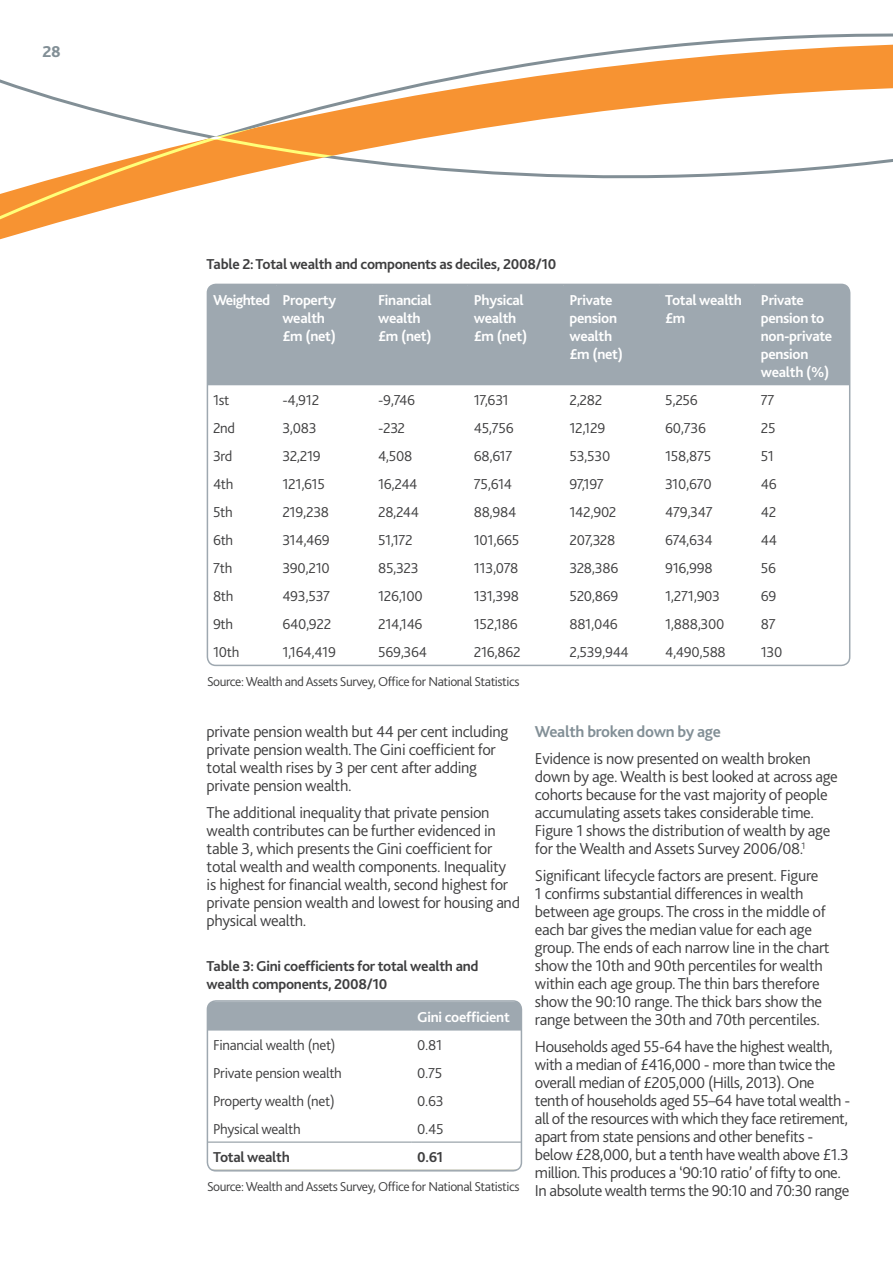
<style>
.page{position:relative;width:893px;height:1263px;background:#fff}
.page>*{position:absolute;margin:0;border:0;box-sizing:border-box;transform-origin:0 0}
.Body_copy{font:300 16.5px/18px "Bliss 2";letter-spacing:-.02em;color:#3e3e3f}
.Heading_3{font:700 16.5px "Bliss 2";letter-spacing:-.02em;color:#828f96}
.t1{font:800 16.5px "Bliss 2";color:#828f96}
._01_Table_body{font:300 15px "Bliss 2";letter-spacing:-.02em;color:#3e3e3f}
.Table_header{font:700 15px/18px "Bliss 2";letter-spacing:-.02em;color:#fff}
.Table_title{font:700 15px/18px "Bliss 2";letter-spacing:-.02em;color:#3e3e3f}
._01_Table_body-2{font:700 15px "Bliss 2";letter-spacing:-.02em;color:#3e3e3f}
.Table_header-2{font:700 15px "Bliss 2";letter-spacing:-.04em;color:#fff}
.Body_copy-2{font:300 13.5px "Bliss 2";letter-spacing:-.03em;color:#3e3e3f}
</style>
<div class="page">
<svg style="left:0;top:33px;width:893px;height:207px"></svg>
<div style="left:208px;top:286px;width:642px;height:99px;background:#9ea8b0"></div>
<hr style="left:207px;top:665px;width:69px;height:1px;background:#9ea28b">
<hr style="left:755px;top:665px;width:95px;height:1px;background:#9ea28b">
<hr style="left:207px;top:285px;width:69px;height:1px;background:#9ea8b0">
<hr style="left:207px;top:286px;width:1px;height:99px;background:#9ea8b0">
<hr style="left:755px;top:285px;width:95px;height:1px;background:#9ea8b0">
<div style="left:207px;top:284px;width:643px;height:382px;border:2px solid #9ea8b0;border-radius:9px"></div>
<hr style="left:207px;top:1170px;width:204px;height:1px;background:#9ea28b">
<hr style="left:411px;top:1170px;width:110px;height:1px;background:#9ea28b">
<svg style="left:207px;top:1003px;width:315px;height:167px"></svg>
<hr style="left:207px;top:1142px;width:204px;height:1px;background:#828f96">
<hr style="left:411px;top:1142px;width:110px;height:1px;background:#828f96">
<div style="left:207px;top:1000px;width:315px;height:171px;border:2px solid #9ea8b0;border-radius:9px"></div>
<p class="t1" style="left:43px;top:42px;width:20px">28</p>
<p class="Table_title" style="left:207px;top:254px;width:351px">Table 2: Total wealth and components as deciles, 2008/10</p>
<p class="Table_header-2" style="left:213px;top:291px;width:59px">Weighted</p>
<p class="Table_header" style="left:282px;top:291px;width:55px">Property wealth £m (net)</p>
<p class="Table_header" style="left:378px;top:291px;width:55px">Financial wealth £m (net)</p>
<p class="Table_header" style="left:474px;top:291px;width:55px">Physical wealth £m (net)</p>
<p class="Table_header" style="left:569px;top:291px;width:55px">Private pension wealth £m (net)</p>
<p class="Table_header" style="left:665px;top:291px;width:78px">Total wealth £m</p>
<p class="Table_header" style="left:761px;top:291px;width:73px">Private pension to non-private pension wealth (%)</p>
<p class="_01_Table_body" style="left:213px;top:391px;width:18px">1st</p>
<p class="_01_Table_body" style="left:282px;top:391px;width:38px">-4,912</p>
<p class="_01_Table_body" style="left:378px;top:391px;width:39px">-9,746</p>
<p class="_01_Table_body" style="left:474px;top:391px;width:36px">17,631</p>
<p class="_01_Table_body" style="left:569px;top:391px;width:34px">2,282</p>
<p class="_01_Table_body" style="left:665px;top:391px;width:34px">5,256</p>
<p class="_01_Table_body" style="left:761px;top:391px;width:15px">77</p>
<p class="_01_Table_body" style="left:213px;top:419px;width:24px">2nd</p>
<p class="_01_Table_body" style="left:282px;top:419px;width:36px">3,083</p>
<p class="_01_Table_body" style="left:378px;top:419px;width:29px">-232</p>
<p class="_01_Table_body" style="left:474px;top:419px;width:42px">45,756</p>
<p class="_01_Table_body" style="left:569px;top:419px;width:37px">12,129</p>
<p class="_01_Table_body" style="left:665px;top:419px;width:42px">60,736</p>
<p class="_01_Table_body" style="left:761px;top:419px;width:16px">25</p>
<p class="_01_Table_body" style="left:213px;top:447px;width:21px">3rd</p>
<p class="_01_Table_body" style="left:282px;top:447px;width:40px">32,219</p>
<p class="_01_Table_body" style="left:378px;top:447px;width:36px">4,508</p>
<p class="_01_Table_body" style="left:474px;top:447px;width:40px">68,617</p>
<p class="_01_Table_body" style="left:569px;top:447px;width:42px">53,530</p>
<p class="_01_Table_body" style="left:665px;top:447px;width:48px">158,875</p>
<p class="_01_Table_body" style="left:761px;top:447px;width:15px">51</p>
<p class="_01_Table_body" style="left:213px;top:475px;width:22px">4th</p>
<p class="_01_Table_body" style="left:282px;top:475px;width:44px">121,615</p>
<p class="_01_Table_body" style="left:378px;top:475px;width:41px">16,244</p>
<p class="_01_Table_body" style="left:474px;top:475px;width:40px">75,614</p>
<p class="_01_Table_body" style="left:569px;top:475px;width:36px">97,197</p>
<p class="_01_Table_body" style="left:665px;top:475px;width:48px">310,670</p>
<p class="_01_Table_body" style="left:761px;top:475px;width:17px">46</p>
<p class="_01_Table_body" style="left:213px;top:503px;width:21px">5th</p>
<p class="_01_Table_body" style="left:282px;top:503px;width:48px">219,238</p>
<p class="_01_Table_body" style="left:378px;top:503px;width:43px">28,244</p>
<p class="_01_Table_body" style="left:474px;top:503px;width:44px">88,984</p>
<p class="_01_Table_body" style="left:569px;top:503px;width:49px">142,902</p>
<p class="_01_Table_body" style="left:665px;top:503px;width:49px">479,347</p>
<p class="_01_Table_body" style="left:761px;top:503px;width:17px">42</p>
<p class="_01_Table_body" style="left:213px;top:531px;width:22px">6th</p>
<p class="_01_Table_body" style="left:282px;top:531px;width:49px">314,469</p>
<p class="_01_Table_body" style="left:378px;top:531px;width:36px">51,172</p>
<p class="_01_Table_body" style="left:474px;top:531px;width:47px">101,665</p>
<p class="_01_Table_body" style="left:569px;top:531px;width:48px">207,328</p>
<p class="_01_Table_body" style="left:665px;top:531px;width:49px">674,634</p>
<p class="_01_Table_body" style="left:761px;top:531px;width:18px">44</p>
<p class="_01_Table_body" style="left:213px;top:559px;width:21px">7th</p>
<p class="_01_Table_body" style="left:282px;top:559px;width:49px">390,210</p>
<p class="_01_Table_body" style="left:378px;top:559px;width:42px">85,323</p>
<p class="_01_Table_body" style="left:474px;top:559px;width:46px">113,078</p>
<p class="_01_Table_body" style="left:569px;top:559px;width:50px">328,386</p>
<p class="_01_Table_body" style="left:665px;top:559px;width:49px">916,998</p>
<p class="_01_Table_body" style="left:761px;top:559px;width:17px">56</p>
<p class="_01_Table_body" style="left:213px;top:587px;width:22px">8th</p>
<p class="_01_Table_body" style="left:282px;top:587px;width:49px">493,537</p>
<p class="_01_Table_body" style="left:378px;top:587px;width:46px">126,100</p>
<p class="_01_Table_body" style="left:474px;top:587px;width:47px">131,398</p>
<p class="_01_Table_body" style="left:569px;top:587px;width:51px">520,869</p>
<p class="_01_Table_body" style="left:665px;top:587px;width:57px">1,271,903</p>
<p class="_01_Table_body" style="left:761px;top:587px;width:17px">69</p>
<p class="_01_Table_body" style="left:213px;top:615px;width:22px">9th</p>
<p class="_01_Table_body" style="left:282px;top:615px;width:50px">640,922</p>
<p class="_01_Table_body" style="left:378px;top:615px;width:46px">214,146</p>
<p class="_01_Table_body" style="left:474px;top:615px;width:45px">152,186</p>
<p class="_01_Table_body" style="left:569px;top:615px;width:50px">881,046</p>
<p class="_01_Table_body" style="left:665px;top:615px;width:61px">1,888,300</p>
<p class="_01_Table_body" style="left:761px;top:615px;width:16px">87</p>
<p class="_01_Table_body" style="left:213px;top:643px;width:28px">10th</p>
<p class="_01_Table_body" style="left:282px;top:643px;width:55px">1,164,419</p>
<p class="_01_Table_body" style="left:378px;top:643px;width:51px">569,364</p>
<p class="_01_Table_body" style="left:474px;top:643px;width:48px">216,862</p>
<p class="_01_Table_body" style="left:569px;top:643px;width:61px">2,539,944</p>
<p class="_01_Table_body" style="left:665px;top:643px;width:62px">4,490,588</p>
<p class="_01_Table_body" style="left:761px;top:643px;width:23px">130</p>
<p class="Body_copy-2" style="left:207px;top:673px;width:314px">Source: Wealth and Assets Survey, Office for National Statistics</p>
<p class="Body_copy" style="left:207px;top:722px;width:303px">private pension wealth but 44 per cent including private pension wealth. The Gini coefficient for total wealth rises by 3 per cent after adding private pension wealth.</p>
<p class="Body_copy" style="left:207px;top:803px;width:315px">The additional inequality that private pension wealth contributes can be further evidenced in table 3, which presents the Gini coefficient for total wealth and wealth components. Inequality is highest for financial wealth, second highest for private pension wealth and lowest for housing and physical wealth.</p>
<p class="Table_title" style="left:207px;top:957px;width:273px">Table 3: Gini coefficients for total wealth and wealth components, 2008/10</p>
<p class="Table_header" style="left:417px;top:1007px;width:94px">Gini coefficient</p>
<p class="_01_Table_body" style="left:213px;top:1035px;width:124px">Financial wealth (net)</p>
<p class="_01_Table_body" style="left:417px;top:1035px;width:26px">0.81</p>
<p class="_01_Table_body" style="left:213px;top:1063px;width:130px">Private pension wealth</p>
<p class="_01_Table_body" style="left:417px;top:1063px;width:27px">0.75</p>
<p class="_01_Table_body" style="left:213px;top:1091px;width:123px">Property wealth (net)</p>
<p class="_01_Table_body" style="left:417px;top:1091px;width:28px">0.63</p>
<p class="_01_Table_body" style="left:213px;top:1119px;width:89px">Physical wealth</p>
<p class="_01_Table_body" style="left:417px;top:1119px;width:28px">0.45</p>
<p class="_01_Table_body-2" style="left:213px;top:1147px;width:78px">Total wealth</p>
<p class="_01_Table_body-2" style="left:417px;top:1147px;width:28px">0.61</p>
<p class="Body_copy-2" style="left:207px;top:1178px;width:314px">Source: Wealth and Assets Survey, Office for National Statistics</p>
<p class="Heading_3" style="left:535px;top:722px;width:188px">Wealth broken down by age</p>
<p class="Body_copy" style="left:535px;top:749px;width:304px">Evidence is now presented on wealth broken down by age. Wealth is best looked at across age cohorts because for the vast majority of people accumulating assets takes considerable time.<br>Figure 1 shows the distribution of wealth by age for the Wealth and Assets Survey 2006/08.<sup>1</sup></p>
<p class="Body_copy" style="left:535px;top:866px;width:296px">Significant lifecycle factors are present. Figure<br>1 confirms substantial differences in wealth between age groups. The cross in the middle of each bar gives the median value for each age group. The ends of each narrow line in the chart show the 10th and 90th percentiles for wealth within each age group. The thin bars therefore show the 90:10 range. The thick bars show the range between the 30th and 70th percentiles.</p>
<p class="Body_copy" style="left:535px;top:1037px;width:317px">Households aged 55-64 have the highest wealth, with a median of £416,000 - more than twice the overall median of £205,000 (Hills, 2013). One tenth of households aged 55–64 have total wealth - all of the resources with which they face retirement, apart from state pensions and other benefits - below £28,000, but a tenth have wealth above £1.3 million. This produces a ‘90:10 ratio’ of fifty to one.<br>In absolute wealth terms the 90:10 and 70:30 range</p>
</div>
